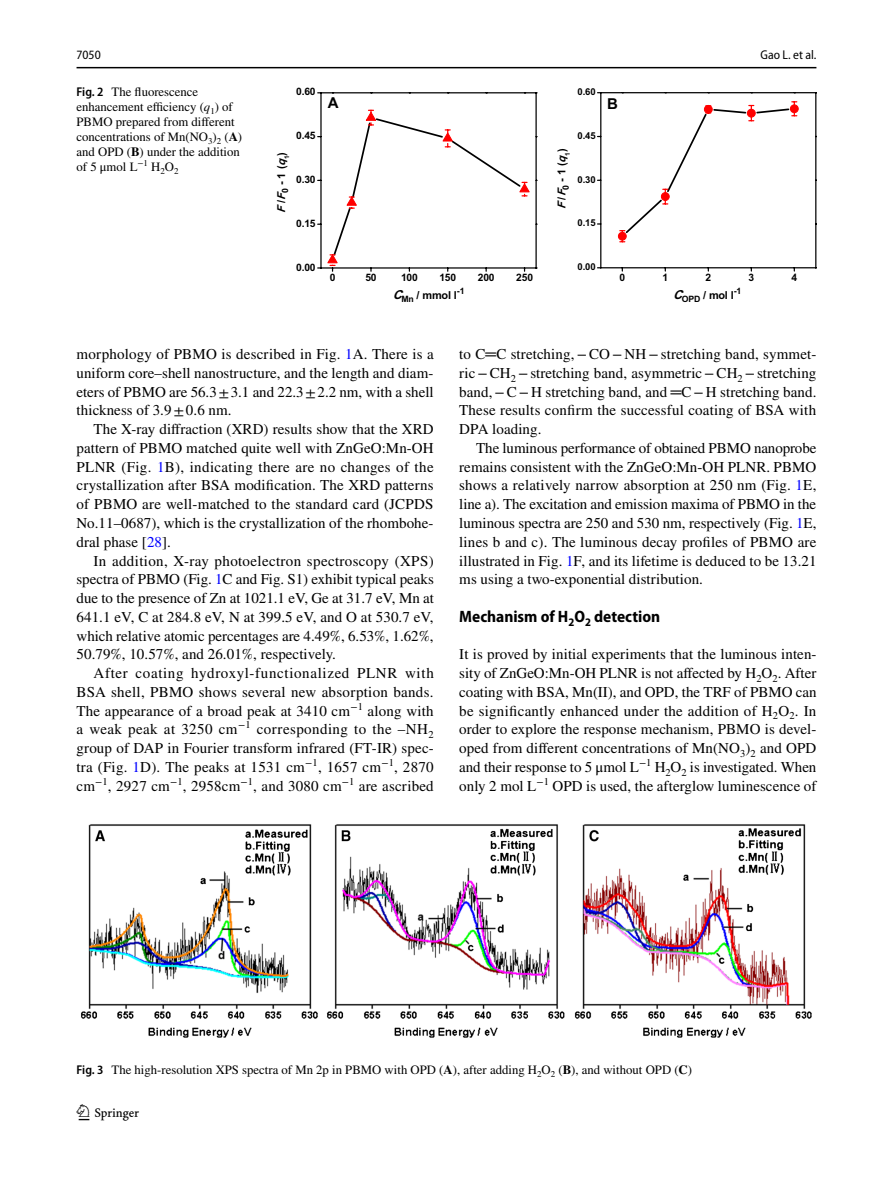
<style>
.page{position:relative;width:893px;height:1187px;background:#fff}
.page>*{position:absolute;margin:0;border:0;box-sizing:border-box;transform-origin:0 0}
.t1{font:22.5px "Springnew Regular 2";color:#000}
.t2{font:700 semi-condensed 16.5px "Myriad Pro";color:#000}
.t3{font:15px/18.8px "STIX";letter-spacing:.005em;color:#000;text-align:justify}
.t4{font:700 15px "Arial";color:#000}
.t5{font:12.75px/15px "STIX";color:#000}
.t6{font:semi-condensed 12.75px "Myriad Pro";color:#000}
.t7{font:700 10.95px "Arial";color:#000}
.t8{font:700 10.8px "Arial";color:#000}
.t9{font:700 10.2px "Arial";letter-spacing:-.015em;color:#000}
.t10{font:700 9.45px "Arial";letter-spacing:-.02em;color:#000}
.t11{font:700 8.7px "Arial";color:#000}
.s1{font-family:"Myriad Pro";font-weight:600;font-stretch:semi-condensed}
.s2{font-style:italic}
.s3{font-weight:700}
.s4{font-style:italic;font-size:12.45px}
.s5{color:#00f}
</style>
<div class="page">
<hr style="left:77px;top:67px;width:739px;height:1px;background:#000">
<hr style="left:601px;top:267px;width:215px;height:1px;background:#000">
<hr style="left:600px;top:93px;width:1px;height:175px;background:#000">
<hr style="left:601px;top:92px;width:215px;height:1px;background:#000">
<hr style="left:815px;top:93px;width:1px;height:175px;background:#000">
<div style="left:618px;top:232px;width:8px;height:8px;border:1px solid #f00;border-radius:50%"></div>
<div style="left:790px;top:105px;width:8px;height:8px;border:1px solid #f00;border-radius:50%"></div>
<svg style="left:620px;top:101px;width:177px;height:141px"></svg>
<svg style="left:327px;top:110px;width:203px;height:161px"></svg>
<hr style="left:321px;top:267px;width:215px;height:1px;background:#000">
<hr style="left:320px;top:93px;width:2px;height:175px;background:#000">
<hr style="left:321px;top:92px;width:215px;height:1px;background:#000">
<hr style="left:535px;top:93px;width:2px;height:175px;background:#000">
<img style="left:81px;top:824px;width:731px;height:214px">
<p class="t6" style="left:77px;top:48px;width:26px">7050</p>
<p class="t6" style="left:760px;top:48px;width:57px">Gao L. et al.</p>
<p class="t5" style="left:77px;top:85px;width:167px"><span class="s1">Fig. 2</span> The fluorescence enhancement efficiency (<span class="s2">q</span><sub>1</sub>) of<br>PBMO prepared from different concentrations of Mn(NO<sub>3</sub>)<sub>2</sub> (<span class="s3">A</span>) and OPD (<span class="s3">B</span>) under the addition of 5 μmol L<sup>−1</sup> H<sub>2</sub>O<sub>2</sub></p>
<p class="t9" style="left:296px;top:86px;width:21px">0.60</p>
<p class="t10" style="left:578px;top:86px;width:20px">0.60</p>
<p class="t4" style="left:328px;top:94px;width:12px">A</p>
<p class="t4" style="left:607px;top:95px;width:12px">B</p>
<p class="t9" style="left:296px;top:130px;width:21px">0.45</p>
<p class="t10" style="left:578px;top:130px;width:20px">0.45</p>
<p class="t8" style="left:275px;top:212px;width:62px;rotate:-90deg"><span class="s2">F</span> /<span class="s2">F</span><sub>0</sub> - 1 (<span class="s2">q</span><sub>1</sub>)</p>
<p class="t9" style="left:296px;top:173px;width:21px">0.30</p>
<p class="t8" style="left:555px;top:209px;width:62px;rotate:-90deg"><span class="s2">F F</span>/ <sub>0</sub> - 1 (<span class="s2">q</span><sub>1</sub>)</p>
<p class="t10" style="left:578px;top:174px;width:20px">0.30</p>
<p class="t9" style="left:296px;top:217px;width:21px">0.15</p>
<p class="t10" style="left:578px;top:217px;width:20px">0.15</p>
<p class="t9" style="left:296px;top:261px;width:21px">0.00</p>
<p class="t9" style="left:330px;top:271px;width:7px">0</p>
<p class="t9" style="left:365px;top:271px;width:13px">50</p>
<p class="t9" style="left:401px;top:271px;width:18px">100</p>
<p class="t9" style="left:439px;top:271px;width:18px">150</p>
<p class="t9" style="left:478px;top:271px;width:18px">200</p>
<p class="t9" style="left:516px;top:271px;width:18px">250</p>
<p class="t7" style="left:393px;top:288px;width:73px"><span class="s4">C</span><sub>Mn</sub> / mmol l<sup>-1</sup></p>
<p class="t10" style="left:578px;top:261px;width:20px">0.00</p>
<p class="t9" style="left:619px;top:271px;width:7px">0</p>
<p class="t9" style="left:662px;top:271px;width:7px">1</p>
<p class="t9" style="left:705px;top:271px;width:7px">2</p>
<p class="t9" style="left:748px;top:271px;width:7px">3</p>
<p class="t9" style="left:791px;top:271px;width:7px">4</p>
<p class="t11" style="left:673px;top:294px;width:70px"><sup>C</sup>OPD <sup>/</sup> <sup>mol</sup> <sup>l</sup>-1</p>
<p class="t3" style="left:77px;top:346px;width:359px">morphology of PBMO is described in Fig. <span class="s5">1</span>A. There is a uniform core–shell nanostructure, and the length and diam&shy;eters of PBMO are 56.3±3.1 and 22.3±2.2 nm, with a shell thickness of 3.9±0.6 nm.</p>
<p class="t3" style="left:77px;top:421px;width:359px;text-indent:17px">The X-ray diffraction (XRD) results show that the XRD pattern of PBMO matched quite well with ZnGeO:Mn-OH PLNR (Fig. <span class="s5">1</span>B), indicating there are no changes of the crystallization after BSA modification. The XRD patterns of PBMO are well-matched to the standard card (JCPDS No.11–0687), which is the crystallization of the rhombohe&shy;dral phase [<span class="s5">28</span>].</p>
<p class="t3" style="left:77px;top:552px;width:359px;text-indent:17px">In addition, X-ray photoelectron spectroscopy (XPS) spectra of PBMO (Fig. <span class="s5">1</span>C and Fig. S1) exhibit typical peaks due to the presence of Zn at 1021.1 eV, Ge at 31.7 eV, Mn at 641.1 eV, C at 284.8 eV, N at 399.5 eV, and O at 530.7 eV, which relative atomic percentages are 4.49%, 6.53%, 1.62%, 50.79%, 10.57%, and 26.01%, respectively.</p>
<p class="t3" style="left:77px;top:664px;width:359px;text-indent:17px">After coating hydroxyl-functionalized PLNR with BSA shell, PBMO shows several new absorption bands.<br>The appearance of a broad peak at 3410 cm<sup>−1</sup> along with a weak peak at 3250 cm<sup>−1</sup> corresponding to the –NH<sub>2 </sub>group of DAP in Fourier transform infrared (FT-IR) spec&shy;tra (Fig. <span class="s5">1</span>D). The peaks at 1531 cm<sup>−1</sup>, 1657 cm<sup>−1</sup>, 2870 cm<sup>−1</sup>, 2927 cm<sup>−1</sup>, 2958cm<sup>−1</sup>, and 3080 cm<sup>−1</sup> are ascribed</p>
<p class="t3" style="left:459px;top:346px;width:359px">to C═C stretching,−CO−NH−stretching band, symmet&shy;ric− -CH<sub>2</sub> −stretching band, asymmetric− -CH<sub>2</sub> −stretching band,−C−H stretching band, and ═C−H stretching band.<br>These results confirm the successful coating of BSA with DPA loading.</p>
<p class="t3" style="left:459px;top:439px;width:359px;text-indent:17px">The luminous performance of obtained PBMO nanoprobe remains consistent with the ZnGeO:Mn-OH PLNR. PBMO shows a relatively narrow absorption at 250 nm (Fig. <span class="s5">1</span>E, line a). The excitation and emission maxima of PBMO in the luminous spectra are 250 and 530 nm, respectively (Fig. <span class="s5">1</span>E, lines b and c). The luminous decay profiles of PBMO are illustrated in Fig. <span class="s5">1</span>F, and its lifetime is deduced to be 13.21 ms using a two-exponential distribution.</p>
<p class="t2" style="left:459px;top:607px;width:202px">Mechanism of H<sub>2</sub>O<sub>2</sub> detection</p>
<p class="t3" style="left:459px;top:646px;width:359px">It is proved by initial experiments that the luminous inten&shy;sity of ZnGeO:Mn-OH PLNR is not affected by H<sub>2</sub>O<sub>2</sub>. After coating with BSA, Mn(II), and OPD, the TRF of PBMO can be significantly enhanced under the addition of H<sub>2</sub>O<sub>2</sub>. In order to explore the response mechanism, PBMO is devel&shy;oped from different concentrations of Mn(NO<sub>3</sub>)<sub>2</sub> and OPD and their response to 5 μmol L<sup>−1</sup> H<sub>2</sub>O<sub>2</sub> is investigated. When only 2 mol L<sup>−1</sup> OPD is used, the afterglow luminescence of</p>
<p class="t5" style="left:77px;top:1062px;width:617px"><span class="s1">Fig. 3</span> The high-resolution XPS spectra of Mn 2p in PBMO with OPD (<span class="s3">A</span>), after adding H<sub>2</sub>O<sub>2</sub> (<span class="s3">B</span>), and without OPD (<span class="s3">C</span>)</p>
<h1 class="t1" style="left:79px;top:1104px;width:62px">1 3</h1>
</div>
